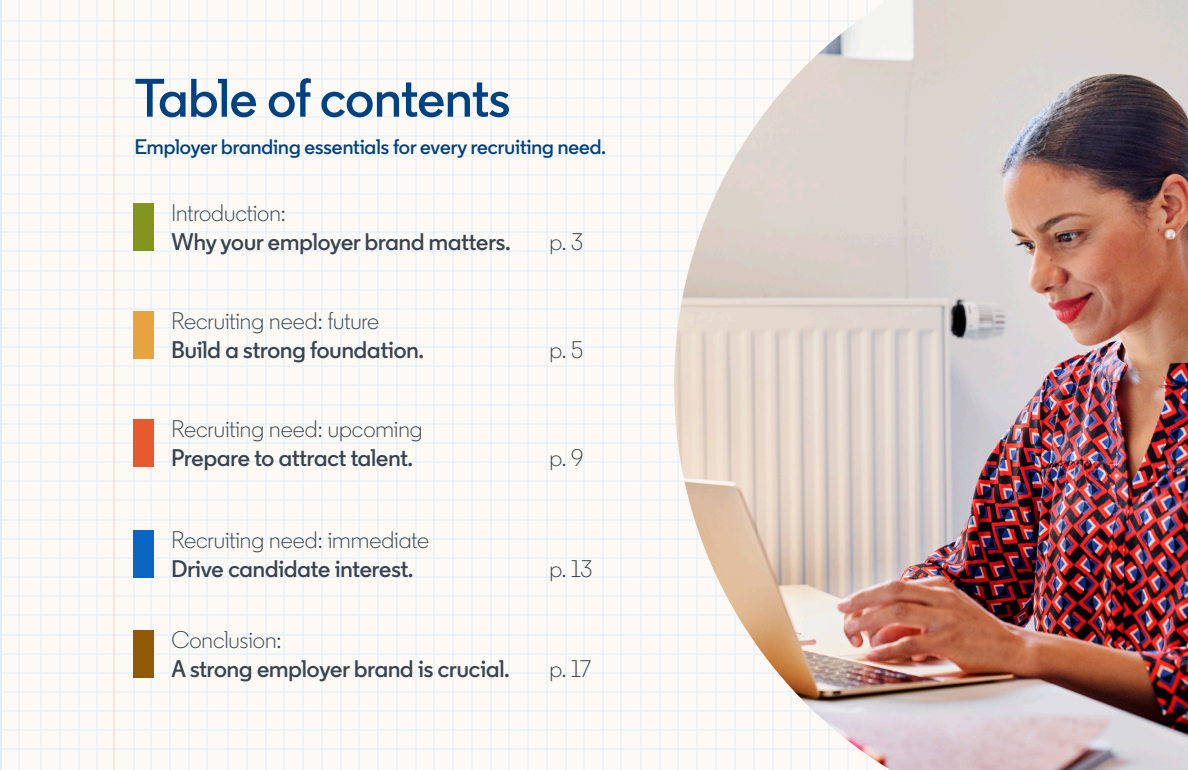
<style>
.page{position:relative;width:1188px;height:770px;background:#fdfaf5}
.page>*{position:absolute;margin:0;border:0;box-sizing:border-box;transform-origin:0 0}
.t1{font:600 54px "Community";letter-spacing:-.005em;color:#004182}
.t2{font:300 24px/28.8px "Community";color:#38434f}
.t3{font:600 24px/28.8px "Community";color:#38434f}
.t4{font:600 21px "Community";color:#004182}
.s1{font-weight:300}
.s2{font-weight:600}
</style>
<div class="page">
<hr style="left:1px;top:21px;width:1113px;height:1px;background:#e0edfa">
<hr style="left:1px;top:40px;width:1113px;height:1px;background:#e0edfa">
<hr style="left:1px;top:59px;width:1113px;height:1px;background:#e0edfa">
<hr style="left:1px;top:78px;width:1113px;height:2px;background:#e0edfa">
<hr style="left:1px;top:97px;width:1113px;height:2px;background:#e0edfa">
<hr style="left:1px;top:117px;width:1113px;height:1px;background:#e0edfa">
<hr style="left:1px;top:136px;width:1113px;height:1px;background:#e0edfa">
<hr style="left:1px;top:155px;width:1113px;height:1px;background:#e0edfa">
<hr style="left:1px;top:174px;width:1113px;height:1px;background:#e0edfa">
<hr style="left:1px;top:193px;width:1113px;height:1px;background:#e0edfa">
<hr style="left:1px;top:212px;width:1113px;height:2px;background:#e0edfa">
<hr style="left:1px;top:231px;width:1113px;height:2px;background:#e0edfa">
<hr style="left:1px;top:251px;width:1113px;height:1px;background:#e0edfa">
<hr style="left:1px;top:270px;width:1113px;height:1px;background:#e0edfa">
<hr style="left:1px;top:289px;width:1113px;height:1px;background:#e0edfa">
<hr style="left:1px;top:308px;width:1113px;height:1px;background:#e0edfa">
<hr style="left:1px;top:327px;width:1113px;height:1px;background:#e0edfa">
<hr style="left:1px;top:346px;width:1113px;height:2px;background:#e0edfa">
<hr style="left:1px;top:365px;width:1113px;height:2px;background:#e0edfa">
<hr style="left:1px;top:385px;width:1113px;height:1px;background:#e0edfa">
<hr style="left:1px;top:404px;width:1113px;height:1px;background:#e0edfa">
<hr style="left:1px;top:423px;width:1113px;height:1px;background:#e0edfa">
<hr style="left:1px;top:442px;width:1113px;height:1px;background:#e0edfa">
<hr style="left:1px;top:461px;width:1113px;height:1px;background:#e0edfa">
<hr style="left:1px;top:480px;width:1113px;height:2px;background:#e0edfa">
<hr style="left:1px;top:499px;width:1113px;height:2px;background:#e0edfa">
<hr style="left:1px;top:519px;width:1113px;height:1px;background:#e0edfa">
<hr style="left:1px;top:538px;width:1113px;height:1px;background:#e0edfa">
<hr style="left:1px;top:557px;width:1113px;height:1px;background:#e0edfa">
<hr style="left:1px;top:576px;width:1113px;height:1px;background:#e0edfa">
<hr style="left:1px;top:595px;width:1113px;height:1px;background:#e0edfa">
<hr style="left:1px;top:614px;width:1113px;height:2px;background:#e0edfa">
<hr style="left:1px;top:633px;width:1113px;height:2px;background:#e0edfa">
<hr style="left:1px;top:653px;width:1113px;height:1px;background:#e0edfa">
<hr style="left:1px;top:672px;width:1113px;height:1px;background:#e0edfa">
<hr style="left:1px;top:691px;width:1113px;height:1px;background:#e0edfa">
<hr style="left:1px;top:710px;width:1113px;height:1px;background:#e0edfa">
<hr style="left:1px;top:729px;width:1113px;height:1px;background:#e0edfa">
<hr style="left:1px;top:748px;width:1113px;height:2px;background:#e0edfa">
<hr style="left:340px;top:0;width:1px;height:770px;background:#e0edfa">
<hr style="left:471px;top:0;width:2px;height:770px;background:#e0edfa">
<hr style="left:602px;top:0;width:2px;height:770px;background:#e0edfa">
<hr style="left:621px;top:0;width:1px;height:770px;background:#e0edfa">
<hr style="left:641px;top:0;width:1px;height:770px;background:#e0edfa">
<hr style="left:659px;top:0;width:1px;height:770px;background:#e0edfa">
<hr style="left:246px;top:0;width:2px;height:770px;background:#e0edfa">
<hr style="left:151px;top:0;width:1px;height:770px;background:#e0edfa">
<hr style="left:378px;top:0;width:1px;height:770px;background:#e0edfa">
<hr style="left:509px;top:0;width:1px;height:770px;background:#e0edfa">
<hr style="left:284px;top:0;width:1px;height:770px;background:#e0edfa">
<hr style="left:188px;top:0;width:1px;height:770px;background:#e0edfa">
<hr style="left:415px;top:0;width:1px;height:770px;background:#e0edfa">
<hr style="left:546px;top:0;width:1px;height:770px;background:#e0edfa">
<hr style="left:303px;top:0;width:1px;height:770px;background:#e0edfa">
<hr style="left:207px;top:0;width:1px;height:770px;background:#e0edfa">
<hr style="left:434px;top:0;width:1px;height:770px;background:#e0edfa">
<hr style="left:565px;top:0;width:1px;height:770px;background:#e0edfa">
<hr style="left:321px;top:0;width:2px;height:770px;background:#e0edfa">
<hr style="left:452px;top:0;width:2px;height:770px;background:#e0edfa">
<hr style="left:584px;top:0;width:1px;height:770px;background:#e0edfa">
<hr style="left:228px;top:0;width:1px;height:770px;background:#e0edfa">
<hr style="left:133px;top:0;width:2px;height:770px;background:#e0edfa">
<hr style="left:359px;top:0;width:1px;height:770px;background:#e0edfa">
<hr style="left:490px;top:0;width:1px;height:770px;background:#e0edfa">
<hr style="left:265px;top:0;width:1px;height:770px;background:#e0edfa">
<hr style="left:169px;top:0;width:2px;height:770px;background:#e0edfa">
<hr style="left:396px;top:0;width:2px;height:770px;background:#e0edfa">
<hr style="left:527px;top:0;width:2px;height:770px;background:#e0edfa">
<hr style="left:97px;top:0;width:1px;height:770px;background:#e0edfa">
<hr style="left:78px;top:0;width:1px;height:770px;background:#e0edfa">
<hr style="left:59px;top:0;width:1px;height:770px;background:#e0edfa">
<hr style="left:40px;top:0;width:2px;height:770px;background:#e0edfa">
<hr style="left:114px;top:0;width:1px;height:770px;background:#fcd1c7">
<hr style="left:19px;top:0;width:1px;height:770px;background:#e0edfa">
<hr style="left:0;top:0;width:1px;height:770px;background:#e0edfa">
<img style="left:674px;top:0;width:514px;height:770px">
<div style="left:134px;top:203px;width:20px;height:47px;background:#83941f"></div>
<div style="left:134px;top:311px;width:20px;height:47px;background:#e7a33e"></div>
<div style="left:134px;top:419px;width:20px;height:47px;background:#e7592f"></div>
<div style="left:134px;top:530px;width:20px;height:47px;background:#0a66c2"></div>
<div style="left:134px;top:630px;width:20px;height:47px;background:#915907"></div>
<p class="t1" style="left:135px;top:64px;width:377px">Table of contents</p>
<p class="t4" style="left:135px;top:133px;width:473px">Employer branding essentials for every recruiting need.</p>
<p class="t3" style="left:171px;top:198px;width:341px"><span class="s1">Introduction:<br></span>Why your employer brand matters.</p>
<p class="t2" style="left:549px;top:227px;width:35px">p. 3</p>
<p class="t2" style="left:171px;top:306px;width:209px">Recruiting need: future</p>
<p class="t3" style="left:171px;top:335px;width:254px">Build a strong foundation.</p>
<p class="t2" style="left:549px;top:335px;width:35px">p. 5</p>
<p class="t2" style="left:171px;top:414px;width:253px">Recruiting need: upcoming<br><span class="s2">Prepare to attract talent.</span></p>
<p class="t2" style="left:171px;top:525px;width:259px">Recruiting need: immediate<br><span class="s2">Drive candidate interest.</span></p>
<p class="t2" style="left:549px;top:443px;width:35px">p. 9</p>
<p class="t2" style="left:549px;top:554px;width:45px">p. 13</p>
<p class="t2" style="left:171px;top:625px;width:112px">Conclusion:</p>
<p class="t3" style="left:171px;top:653px;width:339px">A strong employer brand is crucial.</p>
<p class="t2" style="left:549px;top:654px;width:43px">p. 17</p>
</div>
